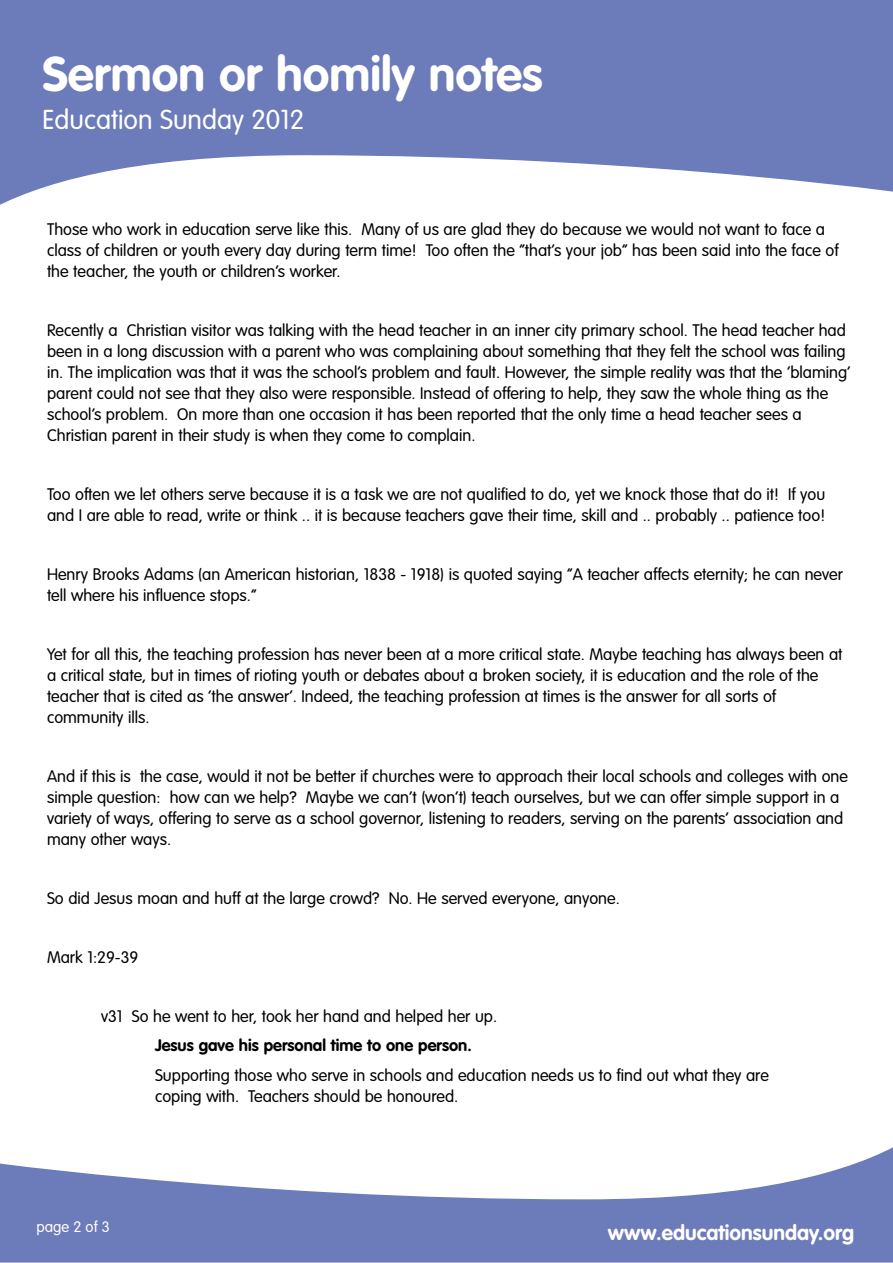
<style>
.page{position:relative;width:893px;height:1263px;background:#fff}
.page>*{position:absolute;margin:0;border:0;box-sizing:border-box;transform-origin:0 0}
.t1{font:700 48px "VAG Rounded Std";color:#fff}
.t2{font:300 27px "VAG Rounded Std";color:#fff}
.t3{font:700 21px "VAG Rounded Std";color:#fff}
.t4{font:300 16.5px/21px "VAG Rounded Std";color:#000}
.t5{font:700 16.5px "VAG Rounded Std";color:#000}
.t6{font:300 15px "VAG Rounded Std";color:#fff}
</style>
<div class="page">
<div style="left:0;top:0;width:893px;height:155px;background:#6c7bb9"></div>
<svg style="left:0;top:155px;width:893px;height:50px"></svg>
<div style="left:0;top:1199px;width:893px;height:63px;background:#6c7bb9"></div>
<svg style="left:0;top:1147px;width:893px;height:52px"></svg>
<h1 class="t1" style="left:43px;top:54px;width:502px">Sermon or homily notes</h1>
<h2 class="t2" style="left:43px;top:108px;width:263px">Education Sunday 2012</h2>
<p class="t4" style="left:47px;top:220px;width:793px">Those who work in education serve like this. Many of us are glad they do because we would not want to face a class of children or youth every day during term time! Too often the “that’s your job” has been said into the face of the teacher, the youth or children’s worker.</p>
<p class="t4" style="left:47px;top:321px;width:805px">Recently a Christian visitor was talking with the head teacher in an inner city primary school. The head teacher had been in a long discussion with a parent who was complaining about something that they felt the school was failing in. The implication was that it was the school’s problem and fault. However, the simple reality was that the ‘blaming’ parent could not see that they also were responsible. Instead of offering to help, they saw the whole thing as the school’s problem. On more than one occasion it has been reported that the only time a head teacher sees a Christian parent in their study is when they come to complain.</p>
<p class="t4" style="left:47px;top:485px;width:780px">Too often we let others serve because it is a task we are not qualified to do, yet we knock those that do it! If you and I are able to read, write or think .. it is because teachers gave their time, skill and .. probably .. patience too!</p>
<p class="t4" style="left:47px;top:565px;width:797px">Henry Brooks Adams (an American historian, 1838 - 1918) is quoted saying “A teacher affects eternity; he can never tell where his influence stops.”</p>
<p class="t4" style="left:47px;top:645px;width:797px">Yet for all this, the teaching profession has never been at a more critical state. Maybe teaching has always been at a critical state, but in times of rioting youth or debates about a broken society, it is education and the role of the teacher that is cited as ‘the answer’. Indeed, the teaching profession at times is the answer for all sorts of community ills.</p>
<p class="t4" style="left:47px;top:767px;width:802px">And if this is the case, would it not be better if churches were to approach their local schools and colleges with one simple question: how can we help? Maybe we can’t (won’t) teach ourselves, but we can offer simple support in a variety of ways, offering to serve as a school governor, listening to readers, serving on the parents’ association and many other ways.</p>
<p class="t4" style="left:47px;top:889px;width:574px">So did Jesus moan and huff at the large crowd? No. He served everyone, anyone.</p>
<p class="t4" style="left:47px;top:948px;width:93px">Mark 1:29-39</p>
<p class="t4" style="left:101px;top:1007px;width:398px">v31 So he went to her, took her hand and helped her up.</p>
<p class="t5" style="left:155px;top:1039px;width:318px">Jesus gave his personal time to one person.</p>
<p class="t4" style="left:155px;top:1066px;width:616px">Supporting those who serve in schools and education needs us to find out what they are coping with. Teachers should be honoured.</p>
<p class="t6" style="left:37px;top:1221px;width:75px">page 2 of 3</p>
<p class="t3" style="left:608px;top:1223px;width:248px">www.educationsunday.org</p>
</div>
